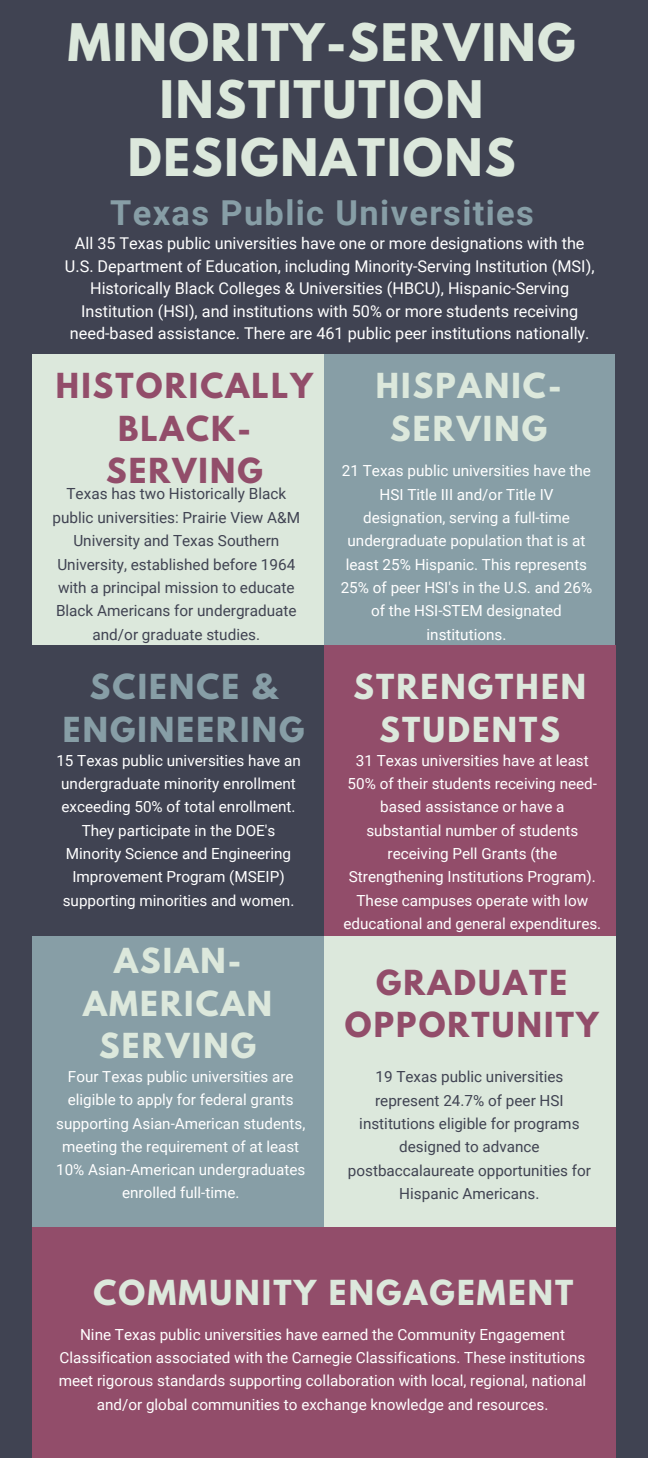
<style>
.page{position:relative;width:648px;height:1458px;background:#404352}
.page>*{position:absolute;margin:0;border:0;box-sizing:border-box;transform-origin:0 0}
.t1{font:700 45.9px/57.6px "League Spartan";letter-spacing:.04em;color:#dce8dc;text-align:center}
.t2{font:700 34.43px "Roboto";letter-spacing:.04em;color:#879ea6}
.t3{font:700 30.6px/42.3px "League Spartan";letter-spacing:.07em;color:#dce8dc;text-align:center}
.t4{font:700 30.6px/42.3px "League Spartan";letter-spacing:.07em;color:#924d6a;text-align:center}
.t5{font:700 30.6px/42.3px "League Spartan";letter-spacing:.07em;color:#879ea6;text-align:center}
.t6{font:16.2px/22.5px "Roboto";color:#fff;text-align:center}
.t7{font:15.3px/23.4px "Roboto";color:#fff;text-align:center}
.t8{font:15.3px/23.4px "Roboto";color:#404352;text-align:center}
</style>
<div class="page">
<div style="left:324px;top:354px;width:291px;height:292px;background:#879ea6"></div>
<div style="left:32px;top:354px;width:292px;height:292px;background:#dce8dc"></div>
<div style="left:32px;top:645px;width:292px;height:292px;background:#404352"></div>
<div style="left:324px;top:645px;width:292px;height:292px;background:#924d6a"></div>
<div style="left:32px;top:936px;width:292px;height:291px;background:#879ea6"></div>
<div style="left:324px;top:936px;width:292px;height:291px;background:#dce8dc"></div>
<div style="left:32px;top:1227px;width:584px;height:231px;background:#924d6a"></div>
<h1 class="t1" style="left:68px;top:19px;width:509px">MINORITY-SERVING<br>INSTITUTION<br>DESIGNATIONS</h1>
<h2 class="t2" style="left:110px;top:193px;width:425px">Texas Public Universities</h2>
<p class="t6" style="left:65px;top:232px;width:531px">All 35 Texas public universities have one or more designations with the U.S. Department of Education, including Minority-Serving Institution (MSI), Historically Black Colleges &amp; Universities (HBCU), Hispanic-Serving Institution (HSI), and institutions with 50% or more students receiving need-based assistance. There are 461 public peer institutions nationally.</p>
<h3 class="t4" style="left:56px;top:369px;width:259px">HISTORICALLY<br>BLACK-<br>SERVING</h3>
<p class="t8" style="left:53px;top:482px;width:249px">Texas has two Historically Black public universities: Prairie View A&amp;M University and Texas Southern University, established before 1964 with a principal mission to educate Black Americans for undergraduate and/or graduate studies.</p>
<h3 class="t5" style="left:63px;top:670px;width:243px">SCIENCE &amp;<br>ENGINEERING</h3>
<p class="t7" style="left:56px;top:749px;width:246px">15 Texas public universities have an undergraduate minority enrollment exceeding 50% of total enrollment.<br>They participate in the DOE's Minority Science and Engineering Improvement Program (MSEIP) supporting minorities and women.</p>
<h3 class="t3" style="left:83px;top:944px;width:191px">ASIAN-<br>AMERICAN<br>SERVING</h3>
<p class="t7" style="left:56px;top:1065px;width:251px">Four Texas public universities are eligible to apply for federal grants supporting Asian-American students, meeting the requirement of at least 10% Asian-American undergraduates enrolled full-time.</p>
<h3 class="t3" style="left:376px;top:369px;width:187px">HISPANIC-<br>SERVING</h3>
<p class="t7" style="left:341px;top:460px;width:253px">21 Texas public universities have the<br>HSI Title III and/or Title IV designation, serving a full-time undergraduate population that is at least 25% Hispanic. This represents<br>25% of peer HSI's in the U.S. and 26% of the HSI-STEM designated institutions.</p>
<h3 class="t3" style="left:354px;top:670px;width:234px">STRENGTHEN<br>STUDENTS</h3>
<p class="t7" style="left:343px;top:749px;width:259px">31 Texas universities have at least 50% of their students receiving need&shy;based assistance or have a substantial number of students receiving Pell Grants (the Strengthening Institutions Program).<br>These campuses operate with low educational and general expenditures.</p>
<h3 class="t4" style="left:345px;top:965px;width:255px">GRADUATE<br>OPPORTUNITY</h3>
<p class="t8" style="left:348px;top:1065px;width:245px">19 Texas public universities represent 24.7% of peer HSI institutions eligible for programs designed to advance postbaccalaureate opportunities for<br>Hispanic Americans.</p>
<h3 class="t3" style="left:93px;top:1276px;width:481px">COMMUNITY ENGAGEMENT</h3>
<p class="t7" style="left:59px;top:1323px;width:529px">Nine Texas public universities have earned the Community Engagement Classification associated with the Carnegie Classifications. These institutions meet rigorous standards supporting collaboration with local, regional, national and/or global communities to exchange knowledge and resources.</p>
</div>
